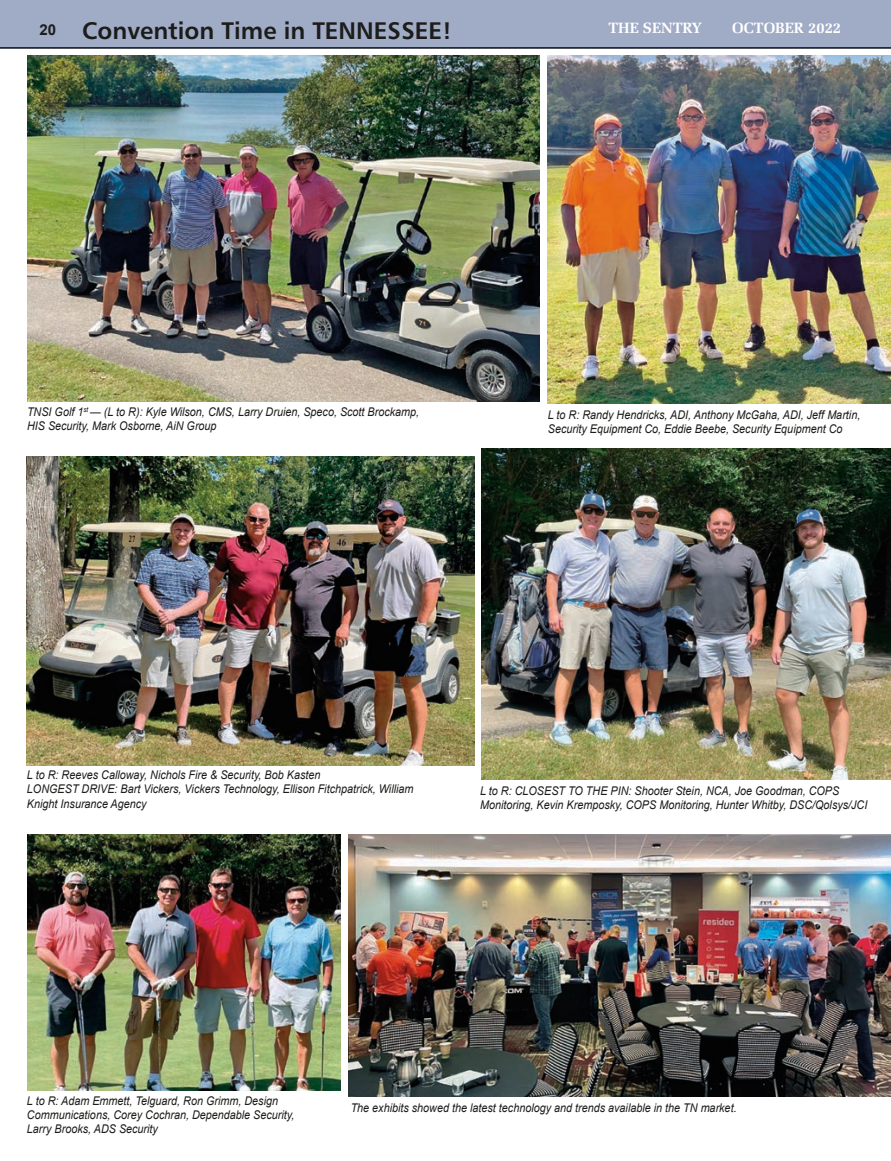
<style>
.page{position:relative;width:891px;height:1161px;background:#fff}
.page>*{position:absolute;margin:0;border:0;box-sizing:border-box;transform-origin:0 0}
.t1{font:24px "Humanist 777 BT Bold B";color:#1c1c1a}
.t2{font:700 15px "Zapf Elliptical 711 BT";color:#fff}
.t3{font:700 15px "Arial";color:#1c1c1a}
.t4{font:italic 12px/14.4px "Arial";color:#1c1c1a;scale:.9 1}
</style>
<div class="page">
<div style="left:0;top:0;width:891px;height:49px;background:#a0abc6"></div>
<hr style="left:0;top:47px;width:891px;height:2px;background:#1c1c1a">
<img style="left:349px;top:834px;width:542px;height:262px">
<img style="left:27px;top:457px;width:447px;height:308px">
<img style="left:27px;top:834px;width:313px;height:257px">
<img style="left:548px;top:56px;width:342px;height:348px">
<img style="left:481px;top:448px;width:410px;height:331px">
<img style="left:27px;top:56px;width:513px;height:346px">
<h1 class="t1" style="left:82px;top:15px;width:371px">Convention Time in TENNESSEE!</h1>
<p class="t3" style="left:40px;top:20px;width:18px">20</p>
<p class="t2" style="left:608px;top:19px;width:95px">THE SENTRY</p>
<p class="t2" style="left:732px;top:19px;width:111px">OCTOBER 2022</p>
<p class="t4" style="left:27px;top:404px;width:437px">TNSI Golf 1<sup>st</sup> — (L to R): Kyle Wilson, CMS, Larry Druien, Speco, Scott Brockamp,<br>HIS Security, Mark Osborne, AiN Group</p>
<p class="t4" style="left:548px;top:407px;width:349px">L to R: Randy Hendricks, ADI, Anthony McGaha, ADI, Jeff Martin,<br>Security Equipment Co, Eddie Beebe, Security Equipment Co</p>
<p class="t4" style="left:27px;top:768px;width:431px">L to R: Reeves Calloway, Nichols Fire &amp; Security, Bob Kasten<br>LONGEST DRIVE: Bart Vickers, Vickers Technology, Ellison Fitchpatrick, William<br>Knight Insurance Agency</p>
<p class="t4" style="left:480px;top:783px;width:432px">L to R: CLOSEST TO THE PIN: Shooter Stein, NCA, Joe Goodman, COPS<br>Monitoring, Kevin Kremposky, COPS Monitoring, Hunter Whitby, DSC/Qolsys/JCI</p>
<p class="t4" style="left:27px;top:1093px;width:299px">L to R: Adam Emmett, Telguard, Ron Grimm, Design<br>Communications, Corey Cochran, Dependable Security,<br>Larry Brooks, ADS Security</p>
<p class="t4" style="left:351px;top:1101px;width:430px">The exhibits showed the latest technology and trends available in the TN market.</p>
</div>
